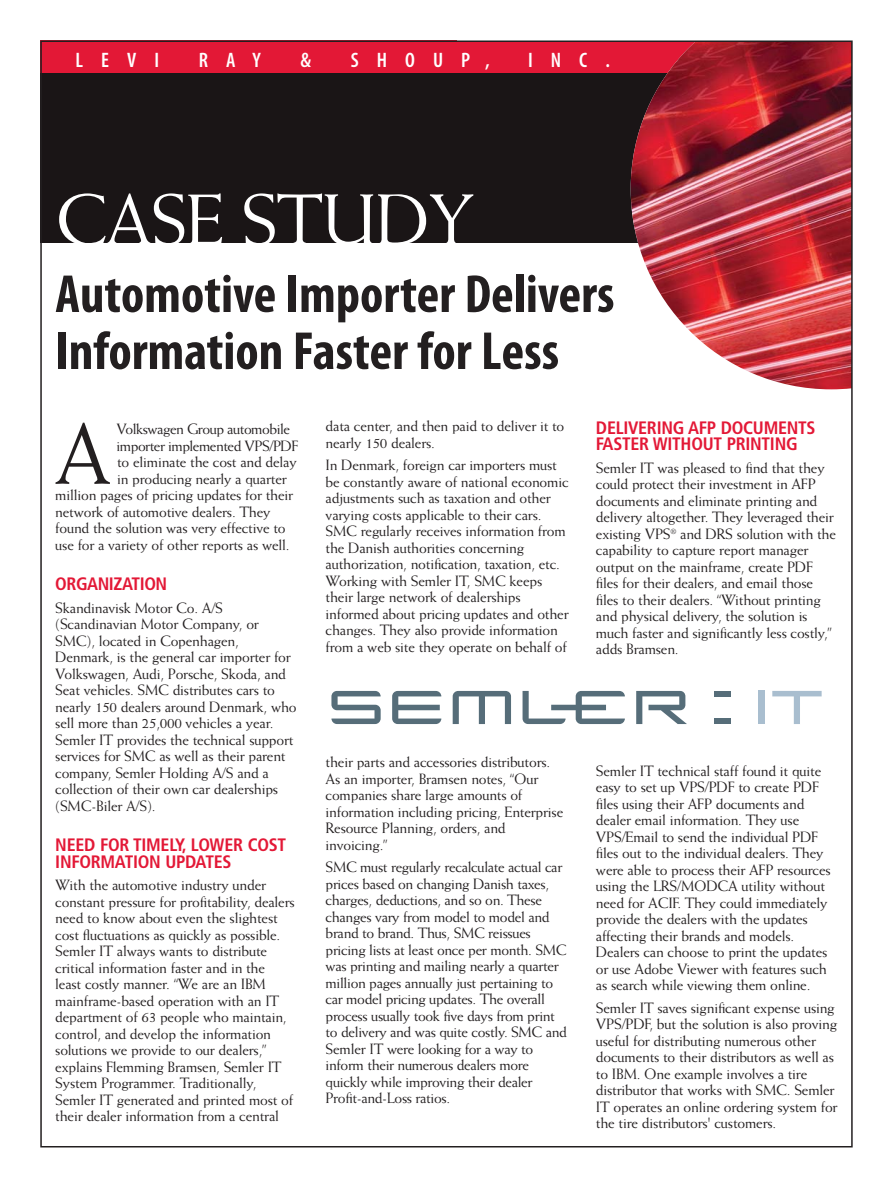
<style>
.page{position:relative;width:893px;height:1188px;background:#fff}
.page>*{position:absolute;margin:0;border:0;box-sizing:border-box;transform-origin:0 0}
.t1{font:86.25px "Weiss";color:#231f20}
.t2{font:72px "Weiss";letter-spacing:-.025em;color:#fff}
.t3{font:700 condensed 54px/57px "Myriad Pro";color:#231f20}
.t4{font:600 condensed 21px "Myriad";letter-spacing:.855em;color:#fff}
.t5{font:700 condensed 18px/16.5px "Frutiger";letter-spacing:-.015em;color:#e31836}
.t6{font:15px/16.5px "Weiss";letter-spacing:-.015em;color:#231f20}
.t7{font:15px "Weiss";letter-spacing:-.035em;color:#231f20}
</style>
<div class="page">
<div style="left:40px;top:42px;width:788px;height:201px;background:#1a1516"></div>
<div style="left:40px;top:40px;width:788px;height:33px;background:#e31836"></div>
<img style="left:630px;top:43px;width:219px;height:346px">
<svg style="left:392px;top:691px;width:49px;height:33px"></svg>
<svg style="left:522px;top:691px;width:103px;height:33px"></svg>
<svg style="left:452px;top:691px;width:59px;height:33px"></svg>
<svg style="left:331px;top:691px;width:49px;height:33px"></svg>
<svg style="left:636px;top:691px;width:51px;height:33px"></svg>
<div style="left:714px;top:719px;width:16px;height:5px;background:#566d79"></div>
<div style="left:714px;top:691px;width:16px;height:5px;background:#566d79"></div>
<div style="left:758px;top:691px;width:7px;height:33px;background:#a9becf"></div>
<svg style="left:772px;top:691px;width:49px;height:33px"></svg>
<h3 class="t4" style="left:76px;top:52px;width:85px">LEVI</h3>
<h3 class="t4" style="left:199px;top:52px;width:64px">RAY</h3>
<h3 class="t4" style="left:300px;top:52px;width:12px">&amp;</h3>
<h3 class="t4" style="left:351px;top:52px;width:140px">SHOUP,</h3>
<h3 class="t4" style="left:528px;top:52px;width:83px">INC.</h3>
<h2 class="t2" style="left:55px;top:191px;width:420px">CASE STUDY</h2>
<h3 class="t3" style="left:55px;top:269px;width:560px">Automotive Importer Delivers<br>Information Faster for Less</h3>
<h1 class="t1" style="left:55px;top:420px;width:57px">A</h1>
<p class="t7" style="left:116px;top:423px;width:175px">Volkswagen Group automobile</p>
<p class="t7" style="left:116px;top:440px;width:183px">importer implemented VPS/PDF</p>
<p class="t6" style="left:117px;top:455px;width:181px">to eliminate the cost and delay</p>
<p class="t6" style="left:117px;top:471px;width:171px">in producing nearly a quarter</p>
<p class="t6" style="left:55px;top:488px;width:239px">million pages of pricing updates for their</p>
<p class="t6" style="left:55px;top:504px;width:217px">network of automotive dealers. They</p>
<p class="t6" style="left:55px;top:521px;width:232px">found the solution was very effective to</p>
<p class="t6" style="left:55px;top:537px;width:236px">use for a variety of other reports as well.</p>
<p class="t5" style="left:55px;top:577px;width:113px">ORGANIZATION</p>
<p class="t6" style="left:55px;top:600px;width:243px">Skandinavisk Motor Co. A/S (Scandinavian Motor Company, or SMC), located in Copenhagen, Denmark, is the general car importer for Volkswagen, Audi, Porsche, Skoda, and Seat vehicles. SMC distributes cars to nearly 150 dealers around Denmark, who sell more than 25,000 vehicles a year.<br>Semler IT provides the technical support services for SMC as well as their parent company, Semler Holding A/S and a collection of their own car dealerships (SMC-Biler A/S).</p>
<p class="t5" style="left:55px;top:838px;width:232px">NEED FOR TIMELY, LOWER COST<br>INFORMATION UPDATES</p>
<p class="t6" style="left:55px;top:878px;width:241px">With the automotive industry under constant pressure for profitability, dealers need to know about even the slightest cost fluctuations as quickly as possible.<br>Semler IT always wants to distribute critical information faster and in the least costly manner. “We are an IBM mainframe-based operation with an IT department of 63 people who maintain, control, and develop the information solutions we provide to our dealers,” explains Flemming Bramsen, Semler IT System Programmer. Traditionally, Semler IT generated and printed most of their dealer information from a central</p>
<p class="t6" style="left:325px;top:419px;width:240px">data center, and then paid to deliver it to nearly 150 dealers.</p>
<p class="t6" style="left:325px;top:458px;width:244px">In Denmark, foreign car importers must be constantly aware of national economic adjustments such as taxation and other varying costs applicable to their cars.<br>SMC regularly receives information from the Danish authorities concerning authorization, notification, taxation, etc.<br>Working with Semler IT, SMC keeps their large network of dealerships informed about pricing updates and other changes. They also provide information from a web site they operate on behalf of</p>
<p class="t5" style="left:596px;top:420px;width:221px">DELIVERING AFP DOCUMENTS<br>FASTER WITHOUT PRINTING</p>
<p class="t6" style="left:596px;top:460px;width:242px">Semler IT was pleased to find that they could protect their investment in AFP documents and eliminate printing and delivery altogether. They leveraged their existing VPS<sup>®</sup> and DRS solution with the capability to capture report manager output on the mainframe, create PDF files for their dealers, and email those files to their dealers. “Without printing and physical delivery, the solution is much faster and significantly less costly,” adds Bramsen.</p>
<p class="t6" style="left:325px;top:755px;width:239px">their parts and accessories distributors.<br>As an importer, Bramsen notes, “Our companies share large amounts of information including pricing, Enterprise Resource Planning, orders, and invoicing.”</p>
<p class="t6" style="left:325px;top:860px;width:243px">SMC must regularly recalculate actual car prices based on changing Danish taxes, charges, deductions, and so on. These changes vary from model to model and brand to brand. Thus, SMC reissues pricing lists at least once per month. SMC was printing and mailing nearly a quarter million pages annually just pertaining to car model pricing updates. The overall process usually took five days from print to delivery and was quite costly. SMC and Semler IT were looking for a way to inform their numerous dealers more quickly while improving their dealer Profit-and-Loss ratios.</p>
<p class="t6" style="left:596px;top:763px;width:236px">Semler IT technical staff found it quite easy to set up VPS/PDF to create PDF files using their AFP documents and dealer email information. They use VPS/Email to send the individual PDF files out to the individual dealers. They were able to process their AFP resources using the LRS/MODCA utility without need for ACIF. They could immediately provide the dealers with the updates affecting their brands and models.<br>Dealers can choose to print the updates or use Adobe Viewer with features such as search while viewing them online.</p>
<p class="t6" style="left:596px;top:1000px;width:243px">Semler IT saves significant expense using VPS/PDF, but the solution is also proving useful for distributing numerous other documents to their distributors as well as to IBM. One example involves a tire distributor that works with SMC. Semler IT operates an online ordering system for the tire distributors' customers.</p>
</div>
